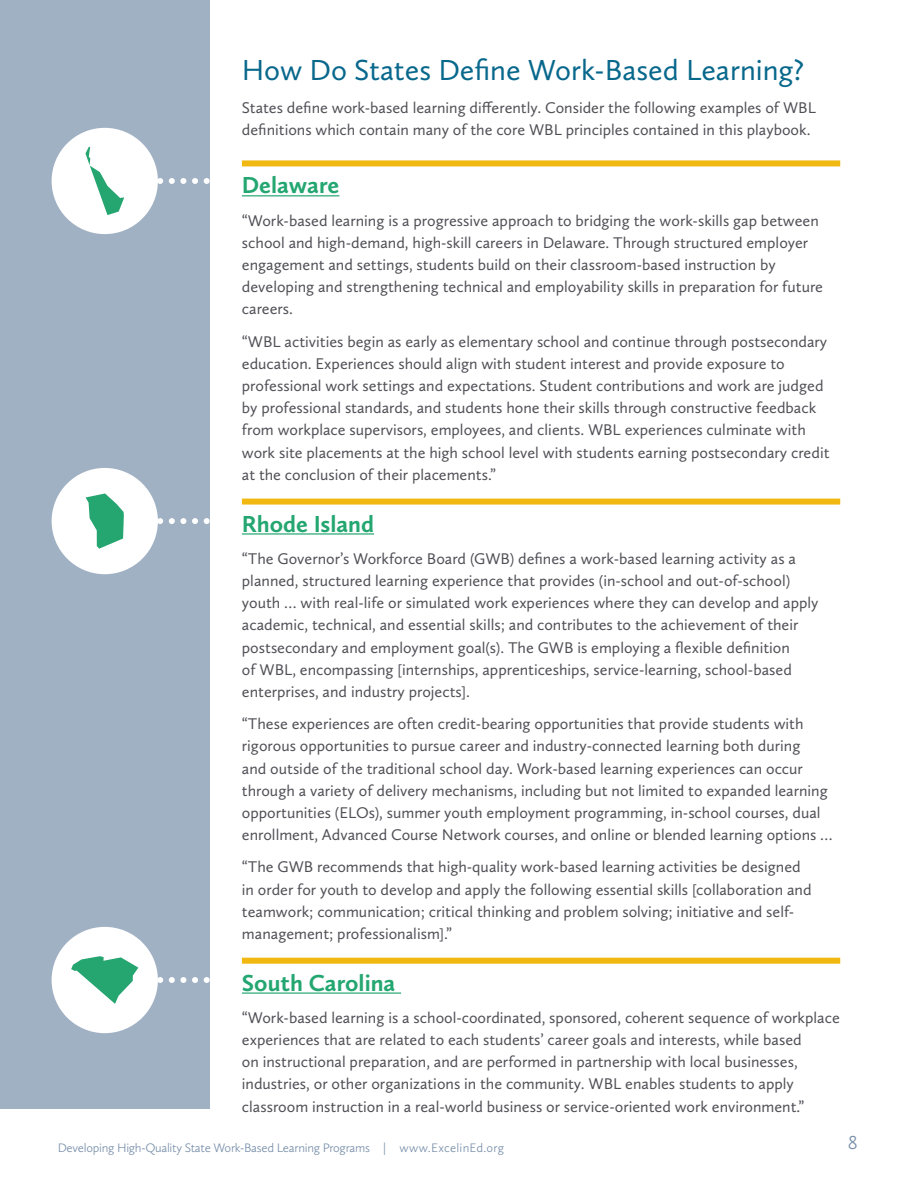
<style>
.page{position:relative;width:918px;height:1188px;background:#fff}
.page>*{position:absolute;margin:0;border:0;box-sizing:border-box;transform-origin:0 0}
.t1{font:30px "Calluna Sans";color:#08688c}
.t2{font:700 24px "Calluna Sans";color:#24a671}
.t3{font:300 19.5px "Calluna Sans";color:#798faa}
.t4{font:16.05px/22.2px "Calluna Sans";color:#504f56}
.t5{font:300 12.75px "Calluna Sans";letter-spacing:-.02em;color:#798faa}
</style>
<div class="page">
<div style="left:0;top:0;width:210px;height:1108px;background:#a1b1c4"></div>
<svg style="left:158px;top:518px;width:52px;height:6px"></svg>
<div style="left:52px;top:128px;width:106px;height:106px;background:#fff;border-radius:50%"></div>
<div style="left:52px;top:927px;width:106px;height:106px;background:#fff;border-radius:50%"></div>
<div style="left:52px;top:468px;width:106px;height:106px;background:#fff;border-radius:50%"></div>
<div style="left:242px;top:160px;width:598px;height:6px;background:#f1b812"></div>
<hr style="left:242px;top:195px;width:97px;height:1px;background:#24a671">
<div style="left:242px;top:499px;width:598px;height:6px;background:#f1b812"></div>
<hr style="left:242px;top:533px;width:132px;height:2px;background:#24a671">
<div style="left:242px;top:958px;width:598px;height:6px;background:#f1b812"></div>
<hr style="left:242px;top:992px;width:159px;height:2px;background:#24a671">
<svg style="left:85px;top:147px;width:39px;height:68px"></svg>
<svg style="left:157px;top:178px;width:53px;height:6px"></svg>
<svg style="left:71px;top:956px;width:139px;height:48px"></svg>
<svg style="left:86px;top:494px;width:38px;height:55px"></svg>
<h1 class="t1" style="left:242px;top:52px;width:564px">How Do States Define Work-Based Learning?</h1>
<p class="t4" style="left:242px;top:96px;width:576px">States define work-based learning differently. Consider the following examples of WBL definitions which contain many of the core WBL principles contained in this playbook.</p>
<h2 class="t2" style="left:242px;top:171px;width:99px">Delaware</h2>
<p class="t4" style="left:242px;top:209px;width:583px">“Work-based learning is a progressive approach to bridging the work-skills gap between school and high-demand, high-skill careers in Delaware. Through structured employer engagement and settings, students build on their classroom-based instruction by developing and strengthening technical and employability skills in preparation for future careers.</p>
<p class="t4" style="left:242px;top:330px;width:589px">“WBL activities begin as early as elementary school and continue through postsecondary education. Experiences should align with student interest and provide exposure to professional work settings and expectations. Student contributions and work are judged by professional standards, and students hone their skills through constructive feedback from workplace supervisors, employees, and clients. WBL experiences culminate with work site placements at the high school level with students earning postsecondary credit at the conclusion of their placements.”</p>
<h2 class="t2" style="left:242px;top:509px;width:134px">Rhode Island</h2>
<p class="t4" style="left:242px;top:547px;width:578px">“The Governor’s Workforce Board (GWB) defines a work-based learning activity as a planned, structured learning experience that provides (in-school and out-of-school) youth … with real-life or simulated work experiences where they can develop and apply academic, technical, and essential skills; and contributes to the achievement of their postsecondary and employment goal(s). The GWB is employing a flexible definition<br>of WBL, encompassing [internships, apprenticeships, service-learning, school-based enterprises, and industry projects].</p>
<p class="t4" style="left:242px;top:712px;width:592px">“These experiences are often credit-bearing opportunities that provide students with rigorous opportunities to pursue career and industry-connected learning both during<br>and outside of the traditional school day. Work-based learning experiences can occur through a variety of delivery mechanisms, including but not limited to expanded learning opportunities (ELOs), summer youth employment programming, in-school courses, dual enrollment, Advanced Course Network courses, and online or blended learning options …</p>
<p class="t4" style="left:242px;top:856px;width:571px">“The GWB recommends that high-quality work-based learning activities be designed in order for youth to develop and apply the following essential skills [collaboration and teamwork; communication; critical thinking and problem solving; initiative and self&shy;management; professionalism].”</p>
<h2 class="t2" style="left:242px;top:968px;width:155px">South Carolina</h2>
<p class="t4" style="left:242px;top:1006px;width:599px">“Work-based learning is a school-coordinated, sponsored, coherent sequence of workplace experiences that are related to each students’ career goals and interests, while based<br>on instructional preparation, and are performed in partnership with local businesses, industries, or other organizations in the community. WBL enables students to apply classroom instruction in a real-world business or service-oriented work environment.”</p>
<p class="t5" style="left:58px;top:1140px;width:448px">Developing High-Quality State Work-Based Learning Programs | www.ExcelinEd.org</p>
<p class="t3" style="left:848px;top:1130px;width:11px">8</p>
</div>
